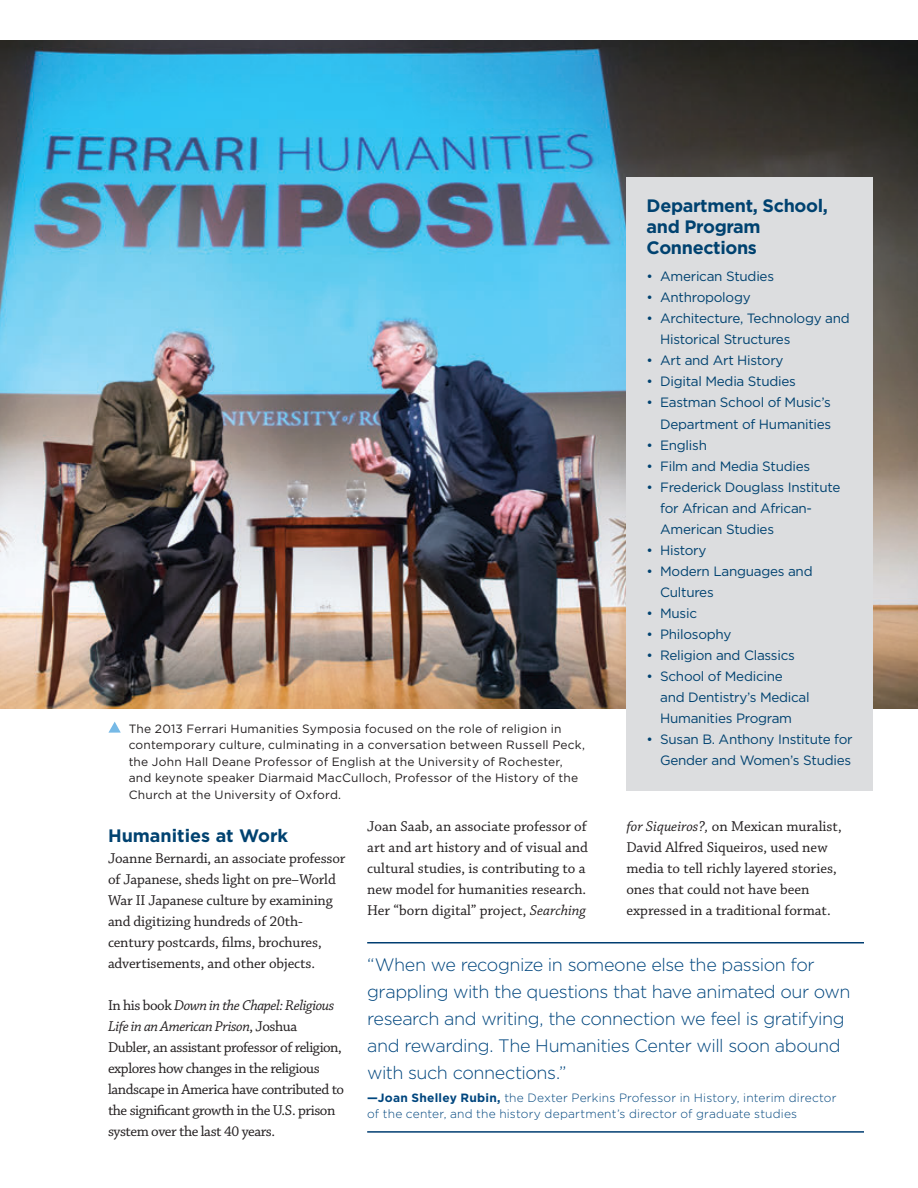
<style>
.page{position:relative;width:918px;height:1188px;background:#fff}
.page>*{position:absolute;margin:0;border:0;box-sizing:border-box;transform-origin:0 0}
.Quote_Author_Definit{font:300 18px/27px "Gotham";letter-spacing:-.025em;color:#00467e}
.sidebar{font:700 18px/21px "Gotham";letter-spacing:-.02em;color:#004270}
.Text_1st_Paragraph{font:700 18px "Gotham";color:#004270}
.Text_1st_Paragraph-2{font:15px/21px "Chaparral Pro";letter-spacing:-.01em;color:#231f20}
.Text_1st_Paragraph-3{font:15px/21px "Chaparral Pro";letter-spacing:-.03em;color:#231f20}
.t1{font:13.5px/21px "Gotham";letter-spacing:-.02em;color:#004270}
.t2{font:12px/16.5px "Gotham";letter-spacing:.015em;color:#231f20}
.Quote_Author_Definit-2{font:300 12px/16.5px "Gotham";letter-spacing:.015em;color:#00467e}
.s1{font-style:italic}
.s2{font-weight:700}
</style>
<div class="page">
<hr style="left:367px;top:942px;width:497px;height:2px;background:#003d71">
<hr style="left:367px;top:1131px;width:497px;height:2px;background:#003d71">
<img style="left:0;top:40px;width:918px;height:668px">
<div style="left:626px;top:177px;width:247px;height:613px;background:#dcdddf"></div>
<svg style="left:108px;top:722px;width:13px;height:11px"></svg>
<p class="t2" style="left:129px;top:720px;width:458px">The 2013 Ferrari Humanities Symposia focused on the role of religion in contemporary culture, culminating in a conversation between Russell Peck, the John Hall Deane Professor of English at the University of Rochester, and keynote speaker Diarmaid MacCulloch, Professor of the History of the Church at the University of Oxford.</p>
<p class="sidebar" style="left:647px;top:195px;width:183px">Department, School, and Program<br>Connections</p>
<p class="t1" style="left:647px;top:266px;width:129px">• American Studies</p>
<p class="t1" style="left:647px;top:287px;width:106px">• Anthropology</p>
<p class="t1" style="left:660px;top:308px;width:191px;text-indent:-14px">• Architecture, Technology and<br>Historical Structures</p>
<p class="t1" style="left:647px;top:350px;width:138px">• Art and Art History</p>
<p class="t1" style="left:647px;top:371px;width:151px">• Digital Media Studies</p>
<p class="t1" style="left:647px;top:392px;width:186px;text-align:right">• Eastman School of Music’s<br>Department of Humanities</p>
<p class="t1" style="left:647px;top:434px;width:62px">• English</p>
<p class="t1" style="left:647px;top:455px;width:165px">• Film and Media Studies</p>
<p class="t1" style="left:660px;top:476px;width:182px;text-indent:-14px">• Frederick Douglass Institute for African and African-<br>American Studies</p>
<p class="t1" style="left:647px;top:539px;width:61px">• History</p>
<p class="t1" style="left:660px;top:560px;width:154px;text-indent:-14px">• Modern Languages and<br>Cultures</p>
<p class="t1" style="left:647px;top:602px;width:52px">• Music</p>
<p class="t1" style="left:647px;top:623px;width:86px">• Philosophy</p>
<p class="t1" style="left:647px;top:644px;width:150px">• Religion and Classics</p>
<p class="t1" style="left:660px;top:665px;width:151px;text-indent:-14px">• School of Medicine and Dentistry’s Medical<br>Humanities Program</p>
<p class="t1" style="left:647px;top:728px;width:208px;text-align:right">• Susan B. Anthony Institute for<br>Gender and Women’s Studies</p>
<p class="Text_1st_Paragraph" style="left:108px;top:823px;width:182px">Humanities at Work</p>
<p class="Text_1st_Paragraph-2" style="left:108px;top:848px;width:239px">Joanne Bernardi, an associate professor of Japanese, sheds light on pre–World War II Japanese culture by examining and digitizing hundreds of 20th&shy;century postcards, films, brochures, advertisements, and other objects.</p>
<p class="Text_1st_Paragraph-3" style="left:108px;top:995px;width:238px">In his book <span class="s1">Down in the Chapel: Religious Life in an American Prison</span>, Joshua<br>Dubler, an assistant professor of religion, explores how changes in the religious landscape in America have contributed to the significant growth in the U.S. prison system over the last 40 years.</p>
<p class="Text_1st_Paragraph-2" style="left:367px;top:816px;width:222px">Joan Saab, an associate professor of art and art history and of visual and cultural studies, is contributing to a new model for humanities research.<br>Her “born digital” project, <span class="s1">Searching</span></p>
<p class="Text_1st_Paragraph-2" style="left:626px;top:816px;width:217px"><span class="s1">for Siqueiros?,</span> on Mexican muralist, David Alfred Siqueiros, used new media to tell richly layered stories, ones that could not have been expressed in a traditional format.</p>
<p class="Quote_Author_Definit" style="left:367px;top:950px;width:485px">“When we recognize in someone else the passion for grappling with the questions that have animated our own research and writing, the connection we feel is gratifying and rewarding. The Humanities Center will soon abound with such connections.”</p>
<p class="Quote_Author_Definit-2" style="left:367px;top:1089px;width:471px"><span class="s2">—Joan Shelley Rubin,</span> the Dexter Perkins Professor in History, interim director of the center, and the history department’s director of graduate studies</p>
</div>
